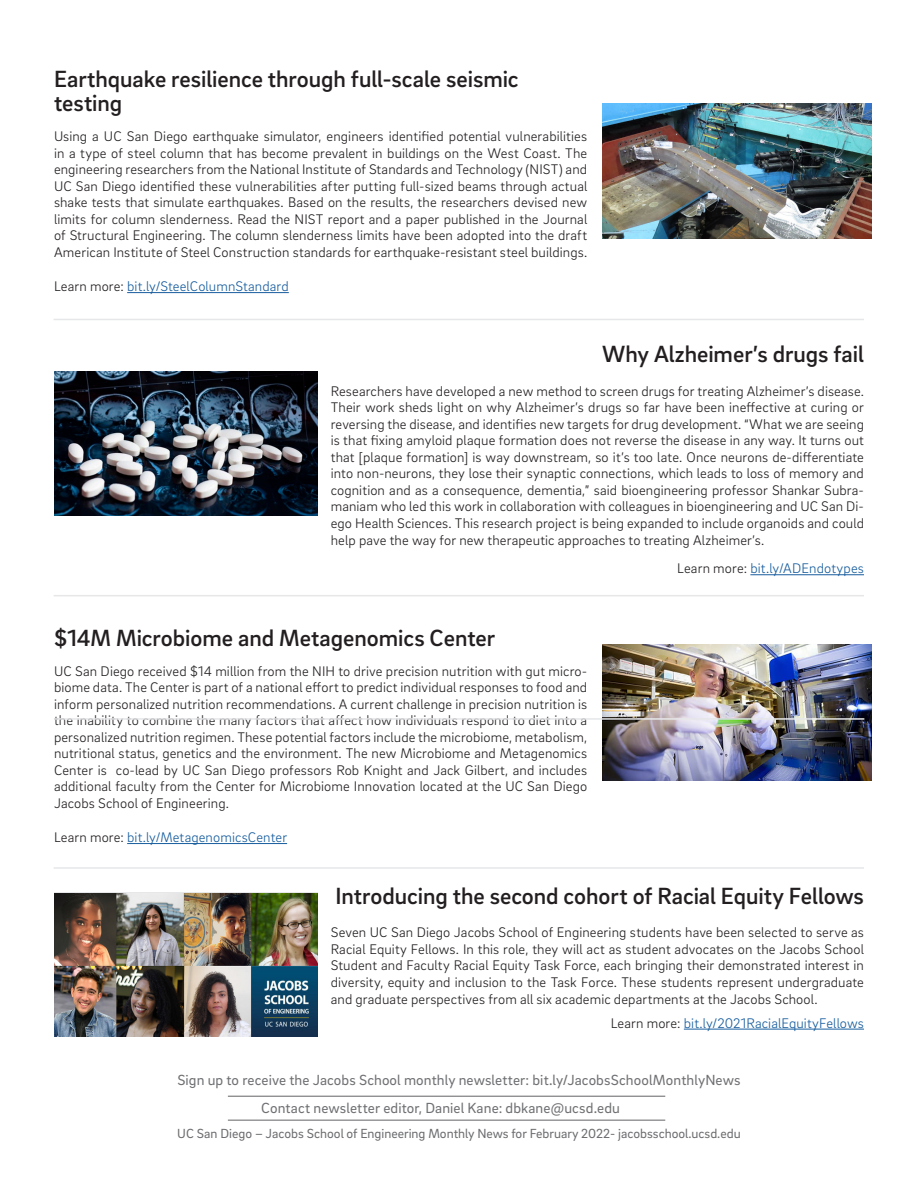
<style>
.page{position:relative;width:918px;height:1188px;background:#fff}
.page>*{position:absolute;margin:0;border:0;box-sizing:border-box;transform-origin:0 0}
.h1_left{font:500 24px/24px "Brix Sans";color:#231f20}
.learn_more__text_on{font:500 24px "Brix Sans";color:#231f20}
.t1{font:15px "Brix Sans";letter-spacing:.005em;color:#6f7073}
.parag_left{font:300 14.25px/16.5px "Brix Sans";letter-spacing:.01em;color:#231f20;text-align:justify}
.parag_right{font:300 14.25px/16.5px "Brix Sans";letter-spacing:.01em;color:#231f20;text-align:justify}
.parag_left-2{font:300 14.25px "Brix Sans";letter-spacing:.01em;color:#175d9e}
.learn_more__text_on-2{font:300 14.25px "Brix Sans";letter-spacing:.01em;color:#175d9e}
.t2{font:13.5px "Brix Sans";color:#6c6d70}
.s1{color:#231f20}
</style>
<div class="page">
<hr style="left:127px;top:292px;width:162px;height:1px;background:#175d9e">
<hr style="left:750px;top:574px;width:114px;height:1px;background:#175d9e">
<hr style="left:54px;top:319px;width:810px;height:1px;background:#e6e7e9">
<hr style="left:54px;top:595px;width:810px;height:1px;background:#e6e7e9">
<hr style="left:127px;top:843px;width:160px;height:1px;background:#175d9e">
<hr style="left:684px;top:1029px;width:180px;height:1px;background:#175d9e">
<img style="left:602px;top:103px;width:269px;height:136px">
<img style="left:54px;top:372px;width:263px;height:143px">
<img style="left:602px;top:644px;width:269px;height:136px">
<img style="left:54px;top:893px;width:263px;height:144px">
<hr style="left:228px;top:1096px;width:437px;height:1px;background:#636366">
<hr style="left:228px;top:1120px;width:437px;height:1px;background:#636366">
<hr style="left:54px;top:718px;width:810px;height:2px;background:#e6e7e9">
<hr style="left:54px;top:867px;width:810px;height:2px;background:#e6e7e9">
<p class="h1_left" style="left:54px;top:66px;width:466px">Earthquake resilience through full-scale seismic testing</p>
<p class="parag_left" style="left:54px;top:128px;width:535px">Using a UC San Diego earthquake simulator, engineers identified potential vulnerabilities in a type of steel column that has become prevalent in buildings on the West Coast. The engineering researchers from the National Institute of Standards and Technology (NIST) and UC San Diego identified these vulnerabilities after putting full-sized beams through actual shake tests that simulate earthquakes. Based on the results, the researchers devised new limits for column slenderness. Read the NIST report and a paper published in the Journal of Structural Engineering. The column slenderness limits have been adopted into the draft American Institute of Steel Construction standards for earthquake-resistant steel buildings.</p>
<p class="parag_left-2" style="left:54px;top:277px;width:236px"><span class="s1">Learn more:</span> bit.ly/SteelColumnStandard</p>
<p class="learn_more__text_on" style="left:602px;top:339px;width:263px">Why Alzheimer’s drugs fail</p>
<p class="parag_right" style="left:331px;top:382px;width:535px">Researchers have developed a new method to screen drugs for treating Alzheimer’s disease.<br>Their work sheds light on why Alzheimer’s drugs so far have been ineffective at curing or reversing the disease, and identifies new targets for drug development. “What we are seeing is that fixing amyloid plaque formation does not reverse the disease in any way. It turns out that [plaque formation] is way downstream, so it’s too late. Once neurons de-differentiate into non-neurons, they lose their synaptic connections, which leads to loss of memory and cognition and as a consequence, dementia,” said bioengineering professor Shankar Subra&shy;maniam who led this work in collaboration with colleagues in bioengineering and UC San Di&shy;ego Health Sciences. This research project is being expanded to include organoids and could help pave the way for new therapeutic approaches to treating Alzheimer’s.</p>
<p class="learn_more__text_on-2" style="left:677px;top:559px;width:188px"><span class="s1">Learn more:</span> bit.ly/ADEndotypes</p>
<p class="h1_left" style="left:54px;top:625px;width:443px">$14M Microbiome and Metagenomics Center</p>
<p class="parag_left" style="left:54px;top:662px;width:535px">UC San Diego received $14 million from the NIH to drive precision nutrition with gut micro&shy;biome data. The Center is part of a national effort to predict individual responses to food and inform personalized nutrition recommendations. A current challenge in precision nutrition is the inability to combine the many factors that affect how individuals respond to diet into a personalized nutrition regimen. These potential factors include the microbiome, metabolism, nutritional status, genetics and the environment. The new Microbiome and Metagenomics Center is co-lead by UC San Diego professors Rob Knight and Jack Gilbert, and includes additional faculty from the Center for Microbiome Innovation located at the UC San Diego Jacobs School of Engineering.</p>
<p class="parag_left-2" style="left:54px;top:828px;width:235px"><span class="s1">Learn more:</span> bit.ly/MetagenomicsCenter</p>
<p class="learn_more__text_on" style="left:336px;top:880px;width:530px">Introducing the second cohort of Racial Equity Fellows</p>
<p class="parag_right" style="left:331px;top:924px;width:535px">Seven UC San Diego Jacobs School of Engineering students have been selected to serve as Racial Equity Fellows. In this role, they will act as student advocates on the Jacobs School Student and Faculty Racial Equity Task Force, each bringing their demonstrated interest in diversity, equity and inclusion to the Task Force. These students represent undergraduate and graduate perspectives from all six academic departments at the Jacobs School.</p>
<p class="learn_more__text_on-2" style="left:611px;top:1014px;width:255px"><span class="s1">Learn more:</span> bit.ly/2021RacialEquityFellows</p>
<p class="t1" style="left:177px;top:1071px;width:565px">Sign up to receive the Jacobs School monthly newsletter: bit.ly/JacobsSchoolMonthlyNews</p>
<p class="t1" style="left:261px;top:1098px;width:360px">Contact newsletter editor, Daniel Kane: dbkane@ucsd.edu</p>
<p class="t2" style="left:177px;top:1125px;width:565px">UC San Diego – Jacobs School of Engineering Monthly News for February 2022- jacobsschool.ucsd.edu</p>
</div>
